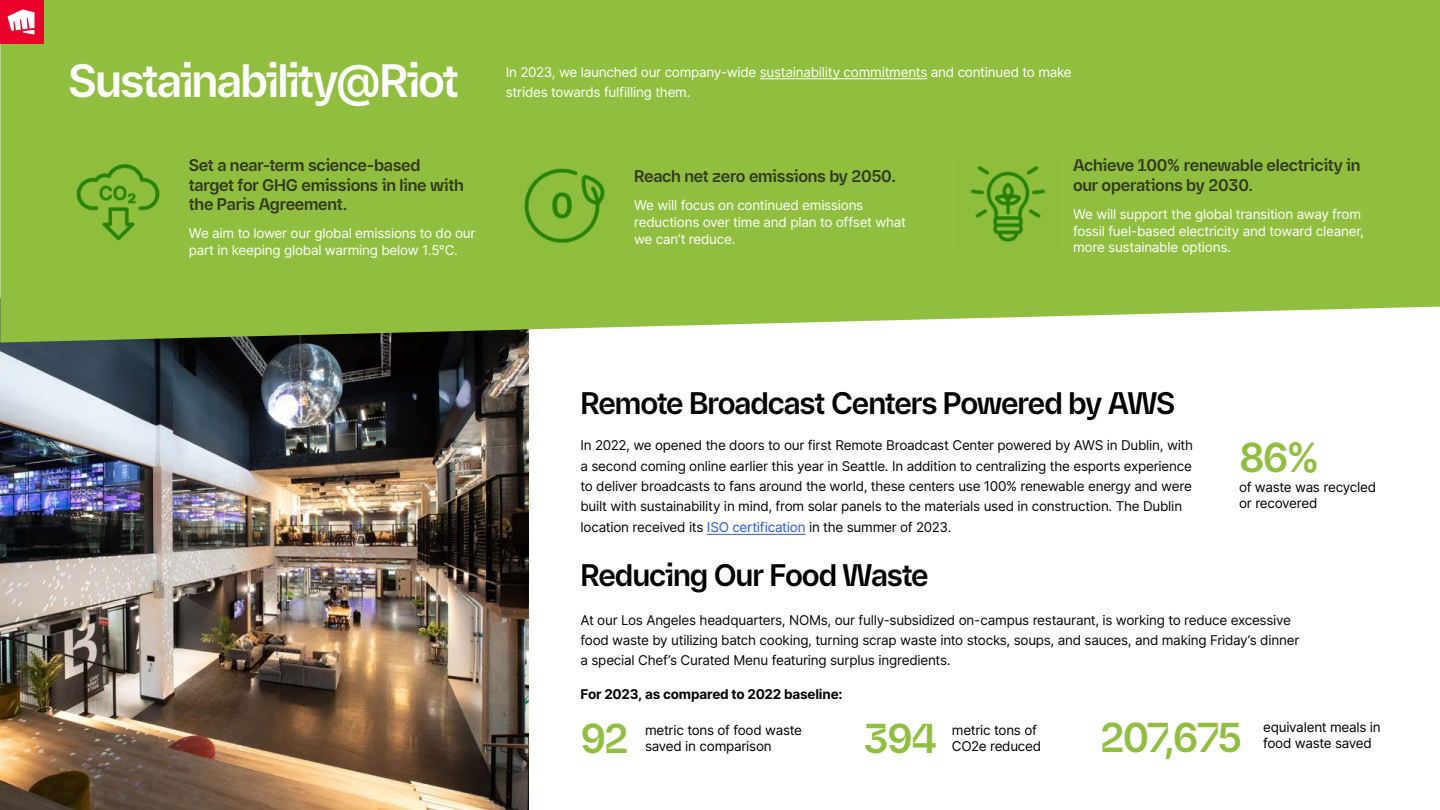
<style>
.page{position:relative;width:1440px;height:810px;background:#fff}
.page>*{position:absolute;margin:0;border:0;box-sizing:border-box;transform-origin:0 0}
.t1{font:700 45px "Riot Sans";letter-spacing:-.045em;color:#fff}
.t2{font:700 40.12px "Riot Sans";letter-spacing:-.055em;color:#90bf3f}
.t3{font:700 30px "Riot Sans";letter-spacing:-.04em;color:#000}
.t4{font:700 16.27px/19.4px "Riot Sans";letter-spacing:-.015em;color:#32381b}
.t5{font:700 16.27px/19.4px "Riot Sans";letter-spacing:-.015em;color:#313717}
.t6{font:13.5px/20.5px "Inter";letter-spacing:-.02em;color:#050505}
.t7{font:13.5px/16.9px "Inter";letter-spacing:-.02em;color:#fff}
.t8{font:13.5px/16px "Inter";letter-spacing:-.02em;color:#000}
.t9{font:700 13.5px "Inter";letter-spacing:-.015em;color:#050505}
.s1{color:#2d460c}
.s2{color:#2858f0}
</style>
<div class="page">
<img style="left:0;top:343px;width:529px;height:467px">
<div style="left:0;top:0;width:1440px;height:343px;background:#90bf3f"></div>
<hr style="left:760px;top:78px;width:167px;height:1px;background:#fff">
<img style="left:68px;top:153px;width:99px;height:99px">
<img style="left:513px;top:156px;width:99px;height:99px">
<img style="left:958px;top:155px;width:99px;height:98px">
<hr style="left:707px;top:534px;width:98px;height:1px;background:#2858f0">
<div style="left:0;top:0;width:43px;height:44px;background:#eb0029"></div>
<svg style="left:7px;top:9px;width:28px;height:25px"></svg>
<h1 class="t1" style="left:68px;top:46px;width:392px">Sustainability@Riot</h1>
<p class="t7" style="left:506px;top:61px;width:567px;line-height:20.2px">In 2023, we launched our company-wide sustainability commitments and continued to make strides towards fulfilling them.</p>
<p class="t5" style="left:189px;top:154px;width:277px">Set a near-term science-based target for GHG emissions in line with the Paris Agreement<span class="s1">.</span></p>
<p class="t7" style="left:189px;top:224px;width:288px">We aim to lower our global emissions to do our part in keeping global warming below 1.5°C.</p>
<p class="t4" style="left:634px;top:165px;width:263px">Reach net zero emissions by 2050.</p>
<p class="t7" style="left:634px;top:196px;width:273px">We will focus on continued emissions reductions over time and plan to offset what we can’t reduce.</p>
<p class="t4" style="left:1073px;top:154px;width:289px">Achieve 100% renewable electricity in our operations by 2030.</p>
<p class="t7" style="left:1073px;top:205px;width:292px">We will support the global transition away from fossil fuel-based electricity and toward cleaner, more sustainable options.</p>
<h3 class="t3" style="left:580px;top:380px;width:596px">Remote Broadcast Centers Powered by AWS</h3>
<p class="t6" style="left:580px;top:435px;width:614px">In 2022, we opened the doors to our first Remote Broadcast Center powered by AWS in Dublin, with a second coming online earlier this year in Seattle. In addition to centralizing the esports experience to deliver broadcasts to fans around the world, these centers use 100% renewable energy and were built with sustainability in mind, from solar panels to the materials used in construction. The Dublin location received its <span class="s2">ISO certification</span> in the summer of 2023.</p>
<h3 class="t3" style="left:580px;top:552px;width:350px">Reducing Our Food Waste</h3>
<h2 class="t2" style="left:1239px;top:427px;width:82px">86%</h2>
<p class="t8" style="left:1239px;top:478px;width:139px">of waste was recycled or recovered</p>
<p class="t6" style="left:580px;top:610px;width:720px;line-height:20.2px">At our Los Angeles headquarters, NOMs, our fully-subsidized on-campus restaurant, is working to reduce excessive food waste by utilizing batch cooking, turning scrap waste into stocks, soups, and sauces, and making Friday’s dinner a special Chef’s Curated Menu featuring surplus ingredients.</p>
<p class="t9" style="left:580px;top:684px;width:263px">For 2023, as compared to 2022 baseline:</p>
<p class="t8" style="left:645px;top:722px;width:158px">metric tons of food waste saved in comparison</p>
<h2 class="t2" style="left:863px;top:707px;width:76px">394</h2>
<h2 class="t2" style="left:1100px;top:706px;width:143px">207,675</h2>
<p class="t8" style="left:952px;top:721px;width:91px">metric tons of<br>CO2e reduced</p>
<p class="t8" style="left:1263px;top:719px;width:119px">equivalent meals in</p>
<h2 class="t2" style="left:580px;top:707px;width:50px">92</h2>
<p class="t8" style="left:1263px;top:735px;width:110px">food waste saved</p>
</div>
